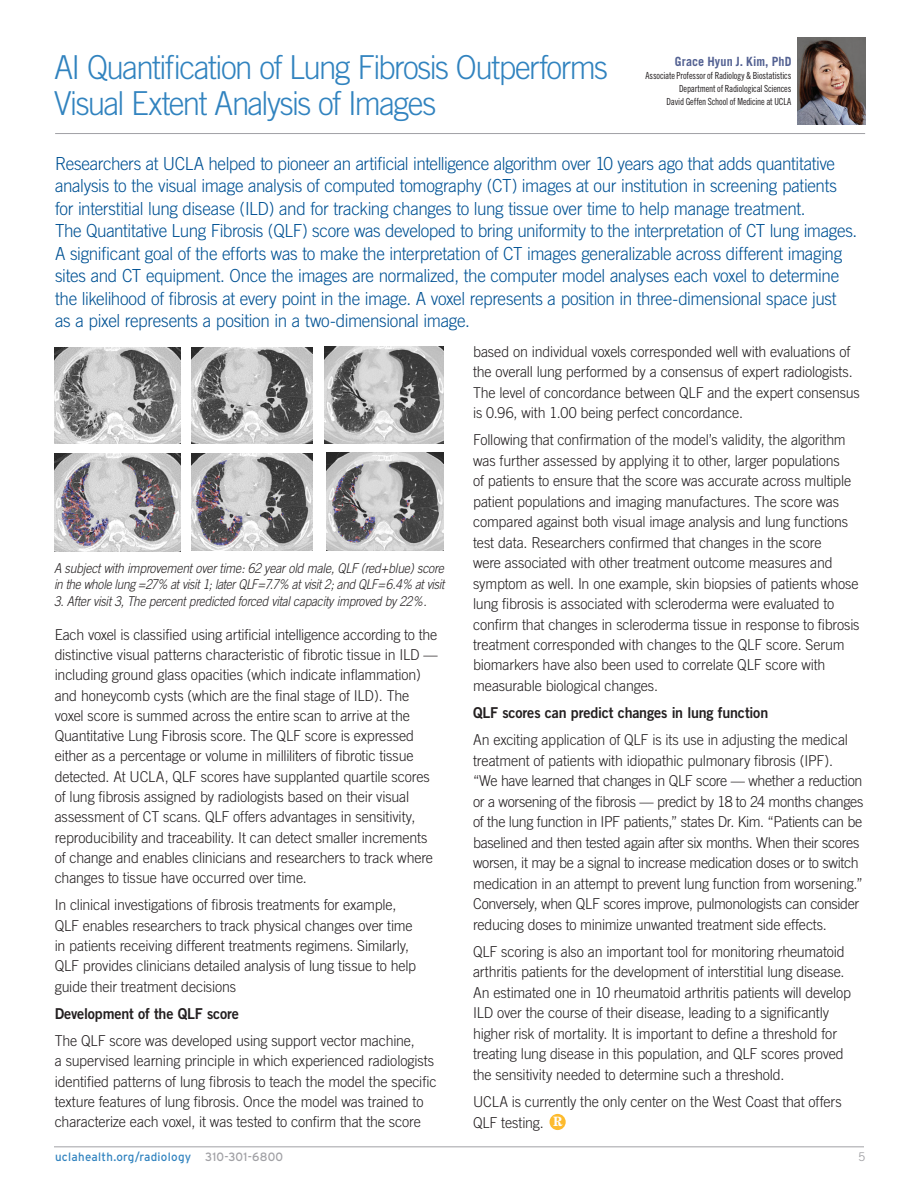
<style>
.page{position:relative;width:918px;height:1188px;background:#fff}
.page>*{position:absolute;margin:0;border:0;box-sizing:border-box;transform-origin:0 0}
.TITLE_2{font:300 33px/36px "Trade Gothic";letter-spacing:-.05em;color:#3183bf;scale:.95 1}
.Intro_Paragraph1{font:300 18px/22.5px "Trade Gothic";letter-spacing:-.025em;color:#005294;scale:.95 1}
.STORY1{font:300 15px/20.5px "Trade Gothic";letter-spacing:-.015em;color:#231f20;scale:.95 1}
.STORY1-2{font:15px "Trade Gothic Bold Two";letter-spacing:-.01em;color:#231f20;scale:.95 1}
.Alumni_Docs{font:italic 300 13.5px "Trade Gothic";letter-spacing:-.02em;color:#231f20;scale:.88 1}
.Alumni_Docs-2{font:italic 300 13.5px "Trade Gothic";letter-spacing:-.02em;color:#231f20;scale:.9 1}
.t1{font:700 13.5px "Century";color:#fff}
.Author_title{font:700 12.75px "Trade Gothic";letter-spacing:.005em;color:#536192;scale:.95 1}
.t2{font:12px "Interstate";letter-spacing:.025em;color:#3183bf;scale:.96 1}
.t3{font:12px "Trade Gothic";color:#a1a1a5}
.Author_title-2{font:9.75px "Trade Gothic Cond Eighteen";letter-spacing:-.02em;color:#231f20;scale:.95 1}
.t4{font:8.4px "Calibri";color:#000}
.s1{color:#a1a1a5}
</style>
<div class="page">
<hr style="left:54px;top:1146px;width:810px;height:1px;background:#a1a1a5">
<hr style="left:55px;top:133px;width:810px;height:1px;background:#a1a1a5">
<img style="left:798px;top:37px;width:67px;height:88px">
<div style="left:550px;top:1114px;width:16px;height:16px;background:#fdbb2e;border-radius:50%"></div>
<img style="left:55px;top:347px;width:126px;height:96px">
<img style="left:191px;top:347px;width:121px;height:97px">
<img style="left:325px;top:347px;width:119px;height:96px">
<img style="left:55px;top:453px;width:126px;height:98px">
<img style="left:191px;top:454px;width:121px;height:97px">
<img style="left:326px;top:453px;width:118px;height:98px">
<p class="TITLE_2" style="left:54px;top:49px;width:585px">AI Quantification of Lung Fibrosis Outperforms<br>Visual Extent Analysis of Images</p>
<p class="Intro_Paragraph1" style="left:55px;top:152px;width:846px">Researchers at UCLA helped to pioneer an artificial intelligence algorithm over 10 years ago that adds quantitative analysis to the visual image analysis of computed tomography (CT) images at our institution in screening patients for interstitial lung disease (ILD) and for tracking changes to lung tissue over time to help manage treatment.<br>The Quantitative Lung Fibrosis (QLF) score was developed to bring uniformity to the interpretation of CT lung images.<br>A significant goal of the efforts was to make the interpretation of CT images generalizable across different imaging sites and CT equipment. Once the images are normalized, the computer model analyses each voxel to determine the likelihood of fibrosis at every point in the image. A voxel represents a position in three-dimensional space just<br>as a pixel represents a position in a two-dimensional image.</p>
<p class="Author_title" style="left:675px;top:54px;width:124px">Grace Hyun J. Kim, PhD</p>
<p class="Author_title-2" style="left:645px;top:70px;width:155px">Associate Professor of Radiology &amp; Biostatistics</p>
<p class="Author_title-2" style="left:679px;top:83px;width:120px">Department of Radiological Sciences</p>
<p class="Author_title-2" style="left:667px;top:96px;width:133px">David Geffen School of Medicine at UCLA</p>
<p class="Alumni_Docs-2" style="left:54px;top:560px;width:435px">A subject with improvement over time: 62 year old male, QLF (red+blue) score</p>
<p class="t4" style="left:58px;top:564px;width:406px">QLF=7.7% at visit 2; and QLF=6.4% at visit 3. After visit 3, The percent predicted forced vital capacity improved by 22%.</p>
<p class="Alumni_Docs" style="left:54px;top:577px;width:445px">in the whole lung =27% at visit 1; later QLF=7.7% at visit 2; and QLF=6.4% at visit</p>
<p class="Alumni_Docs" style="left:54px;top:593px;width:425px">3. After visit 3, The percent predicted forced vital capacity improved by 22%.</p>
<p class="STORY1" style="left:55px;top:624px;width:405px">Each voxel is classified using artificial intelligence according to the distinctive visual patterns characteristic of fibrotic tissue in ILD — including ground glass opacities (which indicate inflammation) and honeycomb cysts (which are the final stage of ILD). The voxel score is summed across the entire scan to arrive at the Quantitative Lung Fibrosis score. The QLF score is expressed either as a percentage or volume in milliliters of fibrotic tissue detected. At UCLA, QLF scores have supplanted quartile scores of lung fibrosis assigned by radiologists based on their visual assessment of CT scans. QLF offers advantages in sensitivity, reproducibility and traceability. It can detect smaller increments of change and enables clinicians and researchers to track where changes to tissue have occurred over time.</p>
<p class="STORY1" style="left:55px;top:895px;width:382px">In clinical investigations of fibrosis treatments for example, QLF enables researchers to track physical changes over time in patients receiving different treatments regimens. Similarly, QLF provides clinicians detailed analysis of lung tissue to help guide their treatment decisions</p>
<p class="STORY1-2" style="left:55px;top:1004px;width:196px">Development of the QLF score</p>
<p class="STORY1" style="left:55px;top:1030px;width:404px">The QLF score was developed using support vector machine,<br>a supervised learning principle in which experienced radiologists identified patterns of lung fibrosis to teach the model the specific texture features of lung fibrosis. Once the model was trained to characterize each voxel, it was tested to confirm that the score</p>
<p class="STORY1" style="left:473px;top:341px;width:409px">based on individual voxels corresponded well with evaluations of the overall lung performed by a consensus of expert radiologists.<br>The level of concordance between QLF and the expert consensus is 0.96, with 1.00 being perfect concordance.</p>
<p class="STORY1" style="left:473px;top:429px;width:408px">Following that confirmation of the model’s validity, the algorithm was further assessed by applying it to other, larger populations<br>of patients to ensure that the score was accurate across multiple patient populations and imaging manufactures. The score was compared against both visual image analysis and lung functions test data. Researchers confirmed that changes in the score<br>were associated with other treatment outcome measures and symptom as well. In one example, skin biopsies of patients whose lung fibrosis is associated with scleroderma were evaluated to confirm that changes in scleroderma tissue in response to fibrosis treatment corresponded with changes to the QLF score. Serum biomarkers have also been used to correlate QLF score with measurable biological changes.</p>
<p class="STORY1-2" style="left:473px;top:704px;width:312px">QLF scores can predict changes in lung function</p>
<p class="STORY1" style="left:473px;top:730px;width:412px">An exciting application of QLF is its use in adjusting the medical treatment of patients with idiopathic pulmonary fibrosis (IPF).<br>“We have learned that changes in QLF score — whether a reduction or a worsening of the fibrosis — predict by 18 to 24 months changes of the lung function in IPF patients,” states Dr. Kim. “Patients can be baselined and then tested again after six months. When their scores worsen, it may be a signal to increase medication doses or to switch medication in an attempt to prevent lung function from worsening.” Conversely, when QLF scores improve, pulmonologists can consider reducing doses to minimize unwanted treatment side effects.</p>
<p class="STORY1" style="left:473px;top:941px;width:399px">QLF scoring is also an important tool for monitoring rheumatoid arthritis patients for the development of interstitial lung disease.<br>An estimated one in 10 rheumatoid arthritis patients will develop ILD over the course of their disease, leading to a significantly higher risk of mortality. It is important to define a threshold for treating lung disease in this population, and QLF scores proved the sensitivity needed to determine such a threshold.</p>
<p class="STORY1" style="left:473px;top:1091px;width:389px">UCLA is currently the only center on the West Coast that offers<br>QLF testing.</p>
<p class="t1" style="left:553px;top:1114px;width:11px">R</p>
<p class="t2" style="left:55px;top:1150px;width:239px">uclahealth.org/radiology <span class="s1">310-301-6800</span></p>
<p class="t3" style="left:858px;top:1149px;width:9px">5</p>
</div>
